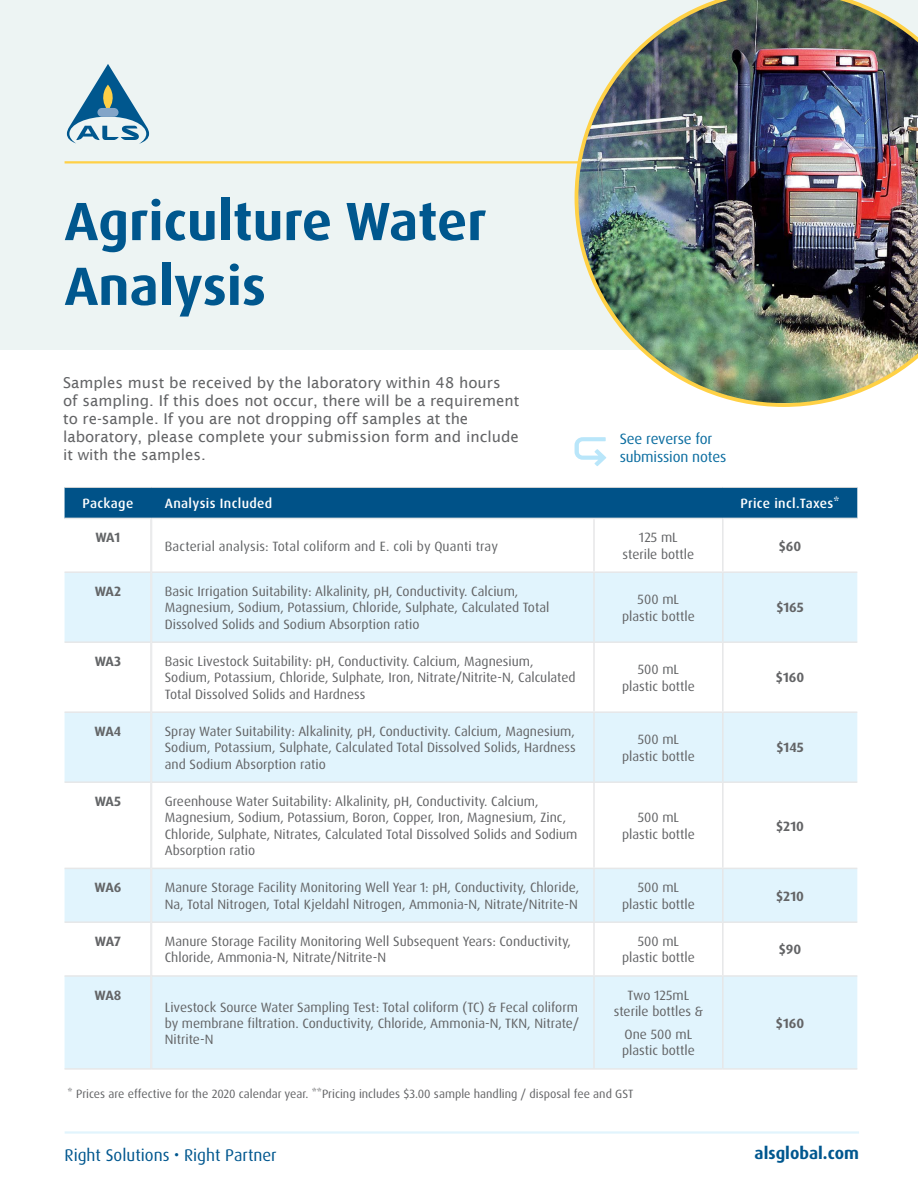
<style>
.page{position:relative;width:918px;height:1188px;background:#fff}
.page>*{position:absolute;margin:0;border:0;box-sizing:border-box;transform-origin:0 0}
.t1{font:700 54px/64.8px "Dax Pro";color:#00578e}
.t2{font:16.95px "Dax";color:#00578f}
.t3{font:700 16.95px "Dax";color:#00578f}
.t4{font:15px/18px "Lucida Sans";color:#636466}
.t5{font:15px/18px "Dax Pro";letter-spacing:-.01em;color:#0b6da0}
.t6{font:13.5px/16.2px "Dax Pro";color:#636466;text-align:center}
.t7{font:13.5px "Dax Pro";letter-spacing:.01em;color:#636567}
.t8{font:500 13.5px "Dax Pro";letter-spacing:.025em;color:#fff}
.t9{font:700 13.5px "Dax Pro";color:#636466}
.t10{font:700 13.5px "Dax Pro";letter-spacing:-.02em;color:#636567}
.t11{font:12px "Dax Pro";color:#636466}
.s1{font-weight:700;font-size:18.3px}
</style>
<div class="page">
<div style="left:0;top:0;width:918px;height:350px;background:#edf4f3"></div>
<svg style="left:67px;top:64px;width:82px;height:80px"></svg>
<hr style="left:65px;top:161px;width:515px;height:2px;background:#ffd046">
<img style="left:575px;top:0;width:343px;height:407px">
<div style="left:65px;top:488px;width:792px;height:30px;background:#005288"></div>
<svg style="left:65px;top:573px;width:792px;height:495px;fill:#e1f4fd"></svg>
<hr style="left:152px;top:571px;width:442px;height:2px;background:#e6e7e8">
<hr style="left:594px;top:571px;width:129px;height:2px;background:#e6e7e8">
<hr style="left:723px;top:571px;width:134px;height:2px;background:#e6e7e8">
<hr style="left:152px;top:641px;width:442px;height:2px;background:#e6e7e8">
<hr style="left:594px;top:641px;width:129px;height:2px;background:#e6e7e8">
<hr style="left:723px;top:641px;width:134px;height:2px;background:#e6e7e8">
<hr style="left:152px;top:711px;width:442px;height:2px;background:#e6e7e8">
<hr style="left:594px;top:711px;width:129px;height:2px;background:#e6e7e8">
<hr style="left:723px;top:711px;width:134px;height:2px;background:#e6e7e8">
<hr style="left:152px;top:781px;width:442px;height:2px;background:#e6e7e8">
<hr style="left:594px;top:781px;width:129px;height:2px;background:#e6e7e8">
<hr style="left:723px;top:781px;width:134px;height:2px;background:#e6e7e8">
<hr style="left:152px;top:868px;width:442px;height:1px;background:#e6e7e8">
<hr style="left:594px;top:868px;width:129px;height:1px;background:#e6e7e8">
<hr style="left:723px;top:868px;width:134px;height:1px;background:#e6e7e8">
<hr style="left:152px;top:921px;width:442px;height:2px;background:#e6e7e8">
<hr style="left:594px;top:921px;width:129px;height:2px;background:#e6e7e8">
<hr style="left:723px;top:921px;width:134px;height:2px;background:#e6e7e8">
<hr style="left:152px;top:975px;width:442px;height:2px;background:#e6e7e8">
<hr style="left:594px;top:975px;width:129px;height:2px;background:#e6e7e8">
<hr style="left:723px;top:975px;width:134px;height:2px;background:#e6e7e8">
<hr style="left:151px;top:1068px;width:443px;height:2px;background:#e6e7e8">
<hr style="left:594px;top:1068px;width:129px;height:2px;background:#e6e7e8">
<hr style="left:723px;top:1068px;width:134px;height:2px;background:#e6e7e8">
<hr style="left:65px;top:571px;width:86px;height:2px;background:#e6e7e8">
<hr style="left:65px;top:641px;width:86px;height:2px;background:#e6e7e8">
<hr style="left:65px;top:711px;width:86px;height:2px;background:#e6e7e8">
<hr style="left:65px;top:781px;width:86px;height:2px;background:#e6e7e8">
<hr style="left:65px;top:868px;width:86px;height:1px;background:#e6e7e8">
<hr style="left:65px;top:921px;width:86px;height:2px;background:#e6e7e8">
<hr style="left:65px;top:975px;width:86px;height:2px;background:#e6e7e8">
<hr style="left:65px;top:1068px;width:86px;height:2px;background:#e6e7e8">
<hr style="left:150px;top:519px;width:1px;height:53px;background:#e6e7e8">
<hr style="left:151px;top:519px;width:1px;height:53px;background:#e6e7e8">
<hr style="left:150px;top:572px;width:1px;height:70px;background:#e6e7e8">
<hr style="left:151px;top:572px;width:1px;height:70px;background:#e6e7e8">
<hr style="left:150px;top:642px;width:1px;height:70px;background:#e6e7e8">
<hr style="left:151px;top:642px;width:1px;height:70px;background:#e6e7e8">
<hr style="left:150px;top:712px;width:1px;height:70px;background:#e6e7e8">
<hr style="left:151px;top:712px;width:1px;height:70px;background:#e6e7e8">
<hr style="left:150px;top:782px;width:1px;height:86px;background:#e6e7e8">
<hr style="left:151px;top:782px;width:1px;height:86px;background:#e6e7e8">
<hr style="left:150px;top:868px;width:1px;height:54px;background:#e6e7e8">
<hr style="left:151px;top:868px;width:1px;height:54px;background:#e6e7e8">
<hr style="left:150px;top:922px;width:1px;height:54px;background:#e6e7e8">
<hr style="left:151px;top:922px;width:1px;height:54px;background:#e6e7e8">
<hr style="left:150px;top:976px;width:1px;height:92px;background:#e6e7e8">
<hr style="left:151px;top:976px;width:1px;height:92px;background:#e6e7e8">
<hr style="left:593px;top:519px;width:2px;height:52px;background:#e6e7e8">
<hr style="left:722px;top:519px;width:2px;height:52px;background:#e6e7e8">
<hr style="left:593px;top:573px;width:2px;height:68px;background:#e6e7e8">
<hr style="left:722px;top:573px;width:2px;height:68px;background:#e6e7e8">
<hr style="left:593px;top:643px;width:2px;height:68px;background:#e6e7e8">
<hr style="left:722px;top:643px;width:2px;height:68px;background:#e6e7e8">
<hr style="left:593px;top:713px;width:2px;height:68px;background:#e6e7e8">
<hr style="left:722px;top:713px;width:2px;height:68px;background:#e6e7e8">
<hr style="left:593px;top:783px;width:2px;height:85px;background:#e6e7e8">
<hr style="left:722px;top:783px;width:2px;height:85px;background:#e6e7e8">
<hr style="left:593px;top:869px;width:2px;height:52px;background:#e6e7e8">
<hr style="left:722px;top:869px;width:2px;height:52px;background:#e6e7e8">
<hr style="left:593px;top:923px;width:2px;height:52px;background:#e6e7e8">
<hr style="left:722px;top:923px;width:2px;height:52px;background:#e6e7e8">
<hr style="left:593px;top:977px;width:2px;height:91px;background:#e6e7e8">
<hr style="left:722px;top:977px;width:2px;height:91px;background:#e6e7e8">
<hr style="left:65px;top:487px;width:86px;height:1px;background:#d1d3d4">
<hr style="left:65px;top:518px;width:86px;height:1px;background:#e6e7e8">
<hr style="left:151px;top:487px;width:443px;height:1px;background:#d1d3d4">
<hr style="left:151px;top:518px;width:443px;height:1px;background:#e6e7e8">
<hr style="left:594px;top:487px;width:129px;height:1px;background:#d1d3d4">
<hr style="left:723px;top:487px;width:134px;height:1px;background:#d1d3d4">
<hr style="left:594px;top:518px;width:129px;height:1px;background:#e6e7e8">
<hr style="left:723px;top:518px;width:134px;height:1px;background:#e6e7e8">
<svg style="left:575px;top:437px;width:31px;height:29px"></svg>
<hr style="left:65px;top:1131px;width:794px;height:3px;background:#e1f4fd">
<h1 class="t1" style="left:65px;top:189px;width:424px">Agriculture Water<br>Analysis</h1>
<p class="t4" style="left:63px;top:374px;width:458px">Samples must be received by the laboratory within 48 hours<br>of sampling. If this does not occur, there will be a requirement to re-sample. If you are not dropping off samples at the laboratory, please complete your submission form and include it with the samples.</p>
<p class="t8" style="left:83px;top:495px;width:52px">Package</p>
<p class="t8" style="left:165px;top:495px;width:109px">Analysis Included</p>
<p class="t8" style="left:740px;top:495px;width:101px">Price incl.Taxes*</p>
<p class="t10" style="left:95px;top:529px;width:27px">WA1</p>
<p class="t7" style="left:165px;top:537px;width:335px">Bacterial analysis: Total coliform and E. coli by Quanti tray</p>
<p class="t6" style="left:623px;top:530px;width:73px">125 mL sterile bottle</p>
<p class="t9" style="left:779px;top:537px;width:24px">$60</p>
<p class="t10" style="left:95px;top:583px;width:28px">WA2</p>
<p class="t6" style="left:165px;top:584px;width:386px;text-align:left">Basic Irrigation Suitability: Alkalinity, pH, Conductivity. Calcium,<br>Magnesium, Sodium, Potassium, Chloride, Sulphate, Calculated Total<br>Dissolved Solids and Sodium Absorption ratio</p>
<p class="t6" style="left:622px;top:592px;width:74px">500 mL plastic bottle</p>
<p class="t9" style="left:776px;top:599px;width:29px">$165</p>
<p class="t10" style="left:95px;top:653px;width:28px">WA3</p>
<p class="t6" style="left:165px;top:654px;width:412px;text-align:left">Basic Livestock Suitability: pH, Conductivity. Calcium, Magnesium,<br>Sodium, Potassium, Chloride, Sulphate, Iron, Nitrate/Nitrite-N, Calculated<br>Total Dissolved Solids and Hardness</p>
<p class="t6" style="left:622px;top:662px;width:74px">500 mL plastic bottle</p>
<p class="t9" style="left:776px;top:669px;width:30px">$160</p>
<p class="t10" style="left:95px;top:723px;width:28px">WA4</p>
<p class="t6" style="left:165px;top:724px;width:412px;text-align:justify">Spray Water Suitability: Alkalinity, pH, Conductivity. Calcium, Magnesium, Sodium, Potassium, Sulphate, Calculated Total Dissolved Solids, Hardness and Sodium Absorption ratio</p>
<p class="t6" style="left:622px;top:732px;width:74px">500 mL plastic bottle</p>
<p class="t9" style="left:776px;top:739px;width:29px">$145</p>
<p class="t10" style="left:95px;top:793px;width:28px">WA5</p>
<p class="t6" style="left:165px;top:794px;width:414px;text-align:left">Greenhouse Water Suitability: Alkalinity, pH, Conductivity. Calcium, Magnesium, Sodium, Potassium, Boron, Copper, Iron, Magnesium, Zinc, Chloride, Sulphate, Nitrates, Calculated Total Dissolved Solids and Sodium Absorption ratio</p>
<p class="t5" style="left:620px;top:430px;width:108px">See reverse for submission notes</p>
<p class="t6" style="left:622px;top:810px;width:74px">500 mL plastic bottle</p>
<p class="t9" style="left:776px;top:817px;width:29px">$210</p>
<p class="t10" style="left:95px;top:879px;width:28px">WA6</p>
<p class="t6" style="left:165px;top:880px;width:416px;text-align:left">Manure Storage Facility Monitoring Well Year 1: pH, Conductivity, Chloride,<br>Na, Total Nitrogen, Total Kjeldahl Nitrogen, Ammonia-N, Nitrate/Nitrite-N</p>
<p class="t6" style="left:622px;top:880px;width:74px">500 mL plastic bottle</p>
<p class="t9" style="left:776px;top:887px;width:29px">$210</p>
<p class="t9" style="left:95px;top:933px;width:28px">WA7</p>
<p class="t6" style="left:165px;top:934px;width:408px;text-align:left">Manure Storage Facility Monitoring Well Subsequent Years: Conductivity,<br>Chloride, Ammonia-N, Nitrate/Nitrite-N</p>
<p class="t6" style="left:622px;top:934px;width:74px">500 mL plastic bottle</p>
<p class="t9" style="left:779px;top:941px;width:24px">$90</p>
<p class="t9" style="left:95px;top:987px;width:28px">WA8</p>
<p class="t6" style="left:165px;top:999px;width:416px;text-align:justify">Livestock Source Water Sampling Test: Total coliform (TC) &amp; Fecal coliform by membrane filtration. Conductivity, Chloride, Ammonia-N, TKN, Nitrate/ Nitrite-N</p>
<p class="t6" style="left:614px;top:987px;width:91px">Two 125mL sterile bottles &amp;</p>
<p class="t9" style="left:776px;top:1014px;width:30px">$160</p>
<p class="t6" style="left:622px;top:1027px;width:74px;text-align:left">One 500 mL plastic bottle</p>
<p class="t11" style="left:68px;top:1086px;width:567px">* Prices are effective for the 2020 calendar year. **Pricing includes $3.00 sample handling / disposal fee and GST</p>
<p class="t2" style="left:65px;top:1145px;width:214px">Right Solutions <span class="s1">·</span> Right Partner</p>
<p class="t3" style="left:755px;top:1144px;width:106px">alsglobal.com</p>
</div>
